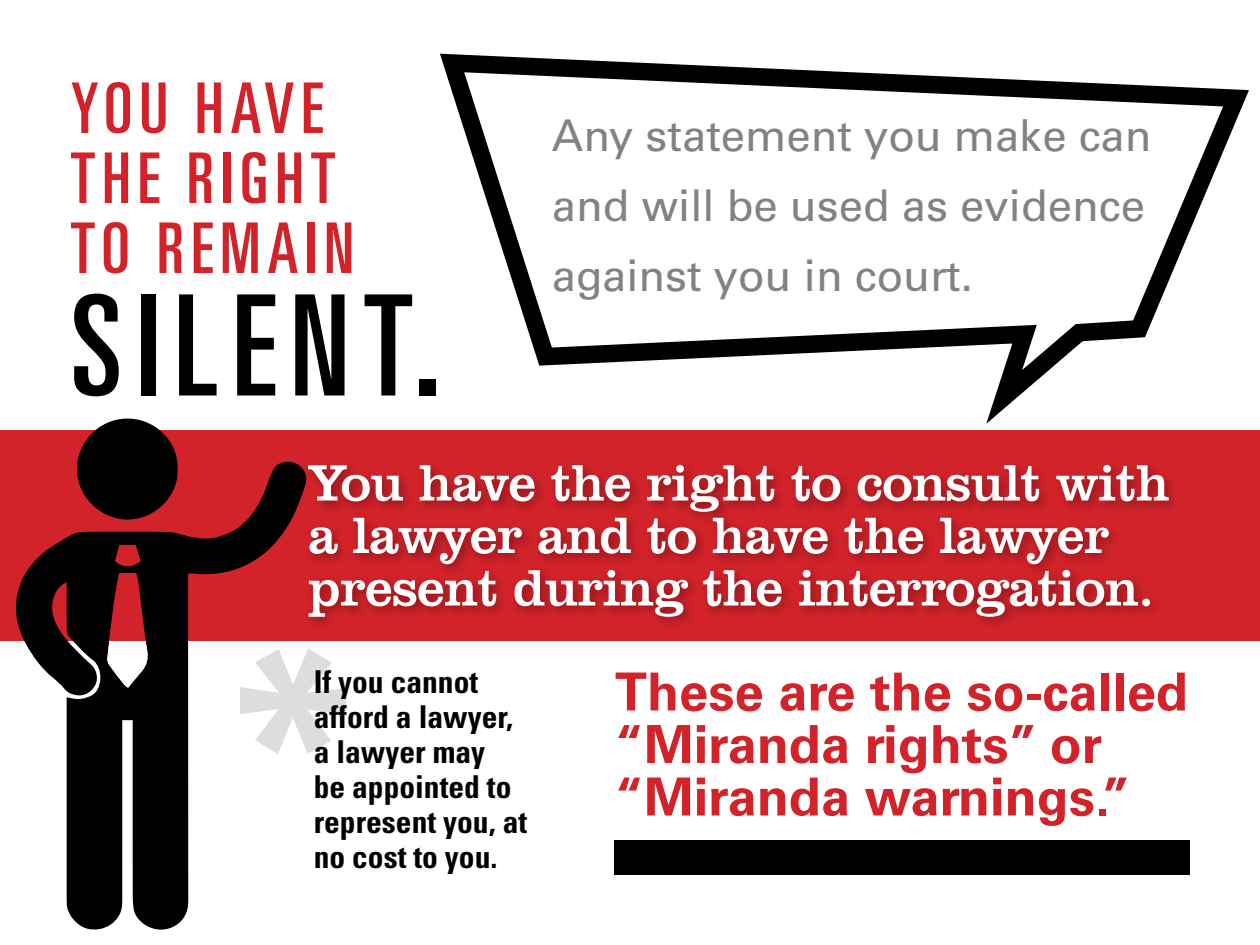
<style>
.page{position:relative;width:1260px;height:945px;background:#fff}
.page>*{position:absolute;margin:0;border:0;box-sizing:border-box;transform-origin:0 0}
.t1{font:700 255.5px "Univers";color:#dcddde}
.t2{font:ultra-condensed 140px "Univers";letter-spacing:.1em;color:#000}
.t3{font:ultra-condensed 70px/70px "Univers";letter-spacing:.1em;color:#d2232a}
.t4{font:52.5px/52.5px "Clarendon BT";letter-spacing:-.02em;color:#fff}
.t5{font:700 52.5px/52.5px "Univers";color:#d2232a}
.t6{font:43.75px/70px "Univers";color:#808285}
.t7{font:700 condensed 31.5px/35px "Univers";color:#000}
</style>
<div class="page">
<div style="left:0;top:430px;width:1260px;height:210px;background:#d2232a"></div>
<svg style="left:440px;top:53px;width:809px;height:371px"></svg>
<div style="left:615px;top:840px;width:575px;height:35px;background:#000"></div>
<div style="left:303px;top:460px;width:878px;height:170px;background:#000;opacity:.35"></div>
<svg style="left:14px;top:460px;width:294px;height:470px"></svg>
<svg style="left:77px;top:418px;width:102px;height:102px"></svg>
<svg style="left:107px;top:545px;width:42px;height:143px"></svg>
<h3 class="t3" style="left:71px;top:73px;width:285px">YOU HAVE<br>THE RIGHT<br>TO REMAIN</h3>
<h2 class="t2" style="left:71px;top:266px;width:371px">SILENT.</h2>
<p class="t6" style="left:552px;top:100px;width:601px">Any statement you make can and will be used as evidence against you in court.</p>
<p class="t4" style="left:308px;top:455px;width:863px">You have the right to consult with a lawyer and to have the lawyer present during the interrogation.</p>
<h1 class="t1" style="left:223px;top:593px;width:144px">*</h1>
<p class="t7" style="left:314px;top:664px;width:215px">If you cannot afford a lawyer, a lawyer may<br>be appointed to represent you, at no cost to you.</p>
<p class="t5" style="left:615px;top:666px;width:575px">These are the so-called “Miranda rights” or “Miranda warnings.”</p>
</div>
